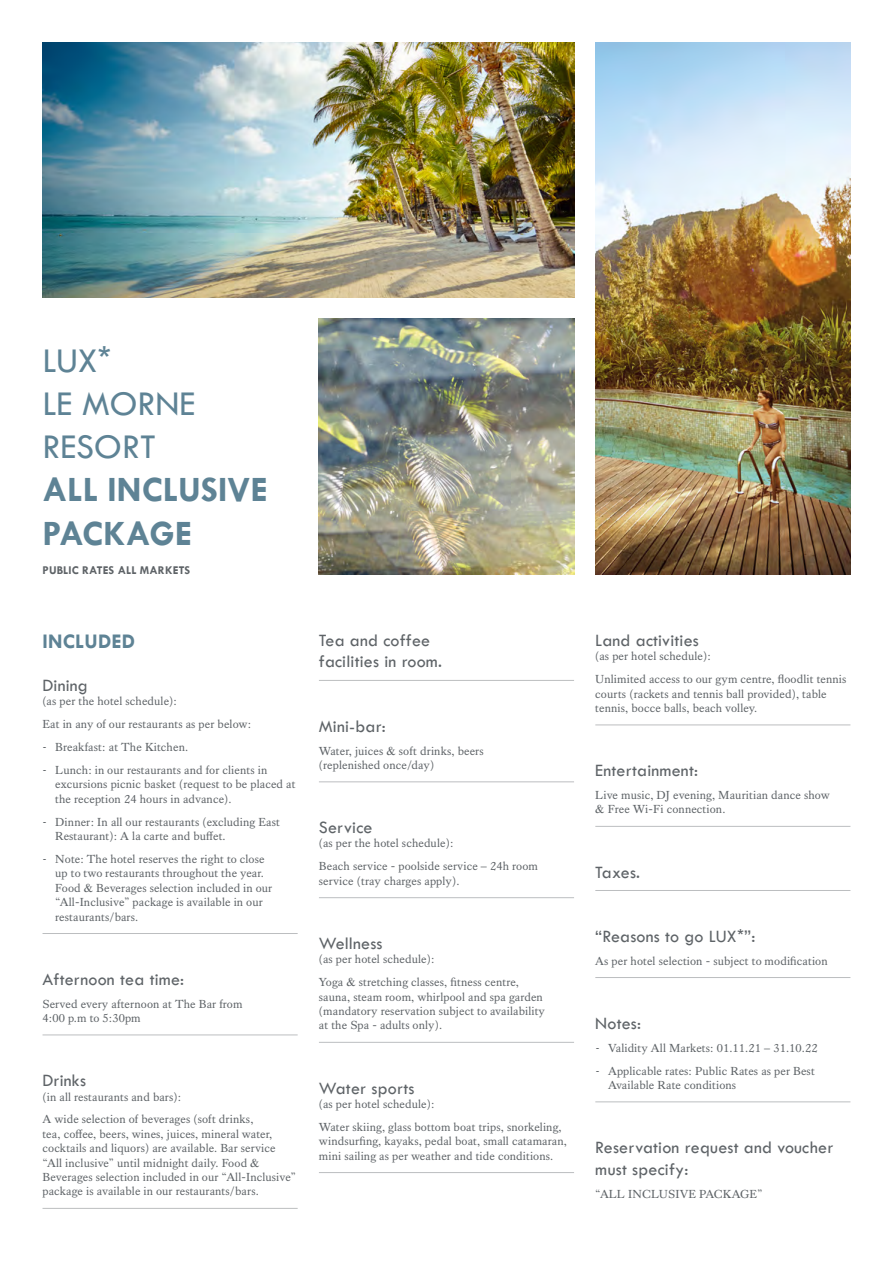
<style>
.page{position:relative;width:893px;height:1263px;background:#fff}
.page>*{position:absolute;margin:0;border:0;box-sizing:border-box;transform-origin:0 0}
.t1{font:700 36px/43.2px "Tw Cen";color:#5e8395}
.t2{font:36px/43.2px "Tw Cen";color:#5e8395}
.t3{font:700 21px "Tw Cen";letter-spacing:.01em;color:#5e8395}
.t4{font:18px/21.6px "Tw Cen";letter-spacing:.01em;color:#5e6367}
.t5{font:12px/14.4px "Kings Caslon";letter-spacing:.01em;color:#5e6367}
.t6{font:700 12px "Tw Cen";letter-spacing:.01em;color:#5e6367}
.s1{font-family:"Arial"}
.s2{font-family:"Trebuchet MS"}
.s3{font-family:"Times New Roman"}
</style>
<div class="page">
<hr style="left:43px;top:933px;width:255px;height:1px;background:#bcbec0">
<hr style="left:43px;top:1035px;width:255px;height:1px;background:#bcbec0">
<hr style="left:43px;top:1208px;width:255px;height:1px;background:#bcbec0">
<hr style="left:319px;top:680px;width:255px;height:1px;background:#bcbec0">
<hr style="left:319px;top:782px;width:255px;height:1px;background:#bcbec0">
<hr style="left:319px;top:897px;width:255px;height:1px;background:#bcbec0">
<hr style="left:319px;top:1042px;width:255px;height:1px;background:#bcbec0">
<hr style="left:319px;top:1172px;width:255px;height:1px;background:#bcbec0">
<hr style="left:595px;top:725px;width:255px;height:1px;background:#bcbec0">
<hr style="left:595px;top:826px;width:255px;height:1px;background:#bcbec0">
<hr style="left:595px;top:890px;width:255px;height:1px;background:#bcbec0">
<hr style="left:595px;top:977px;width:255px;height:1px;background:#bcbec0">
<hr style="left:595px;top:1101px;width:255px;height:1px;background:#bcbec0">
<img style="left:43px;top:43px;width:531px;height:255px">
<img style="left:319px;top:319px;width:255px;height:255px">
<img style="left:595px;top:43px;width:255px;height:531px">
<h1 class="t2" style="left:43px;top:339px;width:154px">LUX<span class="s1">*<br></span>LE MORNE<br>RESORT</h1>
<h1 class="t1" style="left:43px;top:467px;width:227px">ALL INCLUSIVE<br>PACKAGE</h1>
<p class="t6" style="left:43px;top:563px;width:149px">PUBLIC RATES ALL MARKETS</p>
<h2 class="t3" style="left:43px;top:629px;width:94px">INCLUDED</h2>
<h3 class="t4" style="left:43px;top:674px;width:47px">Dining</h3>
<p class="t5" style="left:43px;top:690px;width:210px;line-height:23px">(as per the hotel schedule):<br>Eat in any of our restaurants as per below:</p>
<p class="t5" style="left:43px;top:740px;width:147px"><span class="s2">-</span> Breakfast: at The Kitchen.</p>
<p class="t5" style="left:55px;top:763px;width:242px;text-indent:-13px"><span class="s2">-</span> Lunch: in our restaurants and for clients in excursions picnic basket (request to be placed at the reception 24 hours in advance).</p>
<p class="t5" style="left:55px;top:814px;width:226px;text-indent:-13px"><span class="s2">-</span> Dinner: In all our restaurants (excluding East<br>Restaurant): A la carte and buffet.</p>
<p class="t5" style="left:55px;top:852px;width:219px;text-indent:-13px"><span class="s2">-</span> Note: The hotel reserves the right to close up to two restaurants throughout the year.<br>Food <span class="s3">&amp;</span> Beverages selection included in our “All-Inclusive” package is available in our restaurants/bars.</p>
<h3 class="t4" style="left:43px;top:968px;width:143px">Afternoon tea time:</h3>
<p class="t5" style="left:43px;top:996px;width:202px">Served every afternoon at The Bar from<br>4:00 p.m to 5:30pm</p>
<h3 class="t4" style="left:43px;top:1069px;width:45px">Drinks</h3>
<p class="t5" style="left:43px;top:1085px;width:212px;line-height:23px">(in all restaurants and bars):<br>A wide selection of beverages (soft drinks,</p>
<p class="t5" style="left:43px;top:1126px;width:255px">tea, coffee, beers, wines, juices, mineral water, cocktails and liquors) are available. Bar service “All inclusive” until midnight daily. Food <span class="s3">&amp; </span>Beverages selection included in our “All-Inclusive” package is available in our restaurants/bars.</p>
<h3 class="t4" style="left:319px;top:629px;width:125px">Tea and coffee facilities in room.</h3>
<h3 class="t4" style="left:319px;top:715px;width:68px">Mini-bar:</h3>
<p class="t5" style="left:319px;top:743px;width:166px">Water, juices <span class="s3">&amp;</span> soft drinks, beers (replenished once/day)</p>
<h3 class="t4" style="left:319px;top:816px;width:55px">Service</h3>
<p class="t5" style="left:319px;top:832px;width:221px;line-height:23px">(as per the hotel schedule):<br>Beach service - poolside service – 24h room</p>
<p class="t5" style="left:319px;top:873px;width:142px">service (tray charges apply).</p>
<h3 class="t4" style="left:319px;top:932px;width:65px">Wellness</h3>
<p class="t5" style="left:319px;top:948px;width:201px;line-height:23px">(as per hotel schedule):<br>Yoga <span class="s3">&amp;</span> stretching classes, fitness centre,</p>
<p class="t5" style="left:319px;top:989px;width:228px">sauna, steam room, whirlpool and spa garden (mandatory reservation subject to availability at the Spa - adults only).</p>
<h3 class="t4" style="left:319px;top:1077px;width:97px">Water sports</h3>
<p class="t5" style="left:319px;top:1092px;width:244px;line-height:23px">(as per hotel schedule):<br>Water skiing, glass bottom boat trips, snorkeling,</p>
<p class="t5" style="left:319px;top:1134px;width:250px">windsurfing, kayaks, pedal boat, small catamaran, mini sailing as per weather and tide conditions.</p>
<h3 class="t4" style="left:595px;top:629px;width:105px">Land activities</h3>
<p class="t5" style="left:595px;top:645px;width:253px;line-height:23px">(as per hotel schedule):<br>Unlimited access to our gym centre, floodlit tennis</p>
<p class="t5" style="left:595px;top:686px;width:233px">courts (rackets and tennis ball provided), table tennis, bocce balls, beach volley.</p>
<h3 class="t4" style="left:595px;top:759px;width:104px">Entertainment:</h3>
<p class="t5" style="left:595px;top:788px;width:236px">Live music, DJ evening, Mauritian dance show <span class="s3">&amp;</span> Free Wi-Fi connection.</p>
<h3 class="t4" style="left:595px;top:861px;width:46px">Taxes.</h3>
<h3 class="t4" style="left:595px;top:925px;width:161px">“Reasons to go LUX<span class="s1">*</span>”:</h3>
<p class="t5" style="left:595px;top:953px;width:234px">As per hotel selection - subject to modification</p>
<h3 class="t4" style="left:595px;top:1012px;width:47px">Notes:</h3>
<p class="t5" style="left:595px;top:1040px;width:224px"><span class="s2">-</span> Validity All Markets: 01.11.21 – 31.10.22</p>
<p class="t5" style="left:608px;top:1063px;width:208px;text-indent:-13px"><span class="s2">-</span> Applicable rates: Public Rates as per Best<br>Available Rate conditions</p>
<h3 class="t4" style="left:595px;top:1136px;width:240px">Reservation request and voucher must specify:</h3>
<p class="t5" style="left:595px;top:1186px;width:169px">“ALL INCLUSIVE PACKAGE”</p>
</div>
